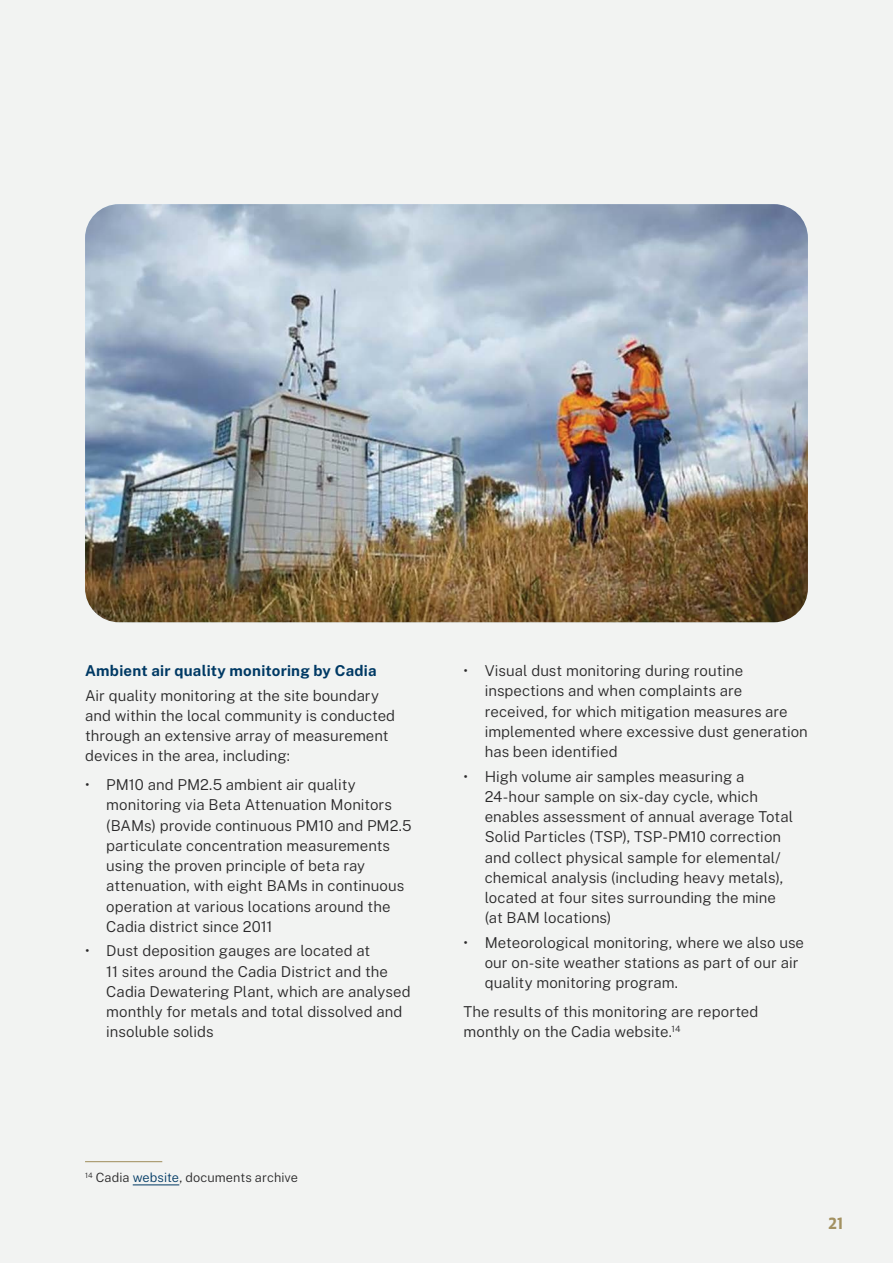
<style>
.page{position:relative;width:893px;height:1263px;background:#f2f3f2}
.page>*{position:absolute;margin:0;border:0;box-sizing:border-box;transform-origin:0 0}
.t1{font:300 15px/20.2px "Public Sans";letter-spacing:.005em;color:#292829}
.t2{font:700 15px "Public Sans";letter-spacing:.015em;color:#003964}
.t3{font:700 15px "Apex New";color:#a39161}
.t4{font:300 12.75px "Public Sans";letter-spacing:.005em;color:#292829}
.s1{color:#003964}
</style>
<div class="page">
<hr style="left:133px;top:1184px;width:46px;height:1px;background:#003964">
<hr style="left:85px;top:1161px;width:77px;height:1px;background:#a39161">
<img style="left:85px;top:204px;width:723px;height:418px">
<p class="t2" style="left:85px;top:661px;width:293px">Ambient air quality monitoring by Cadia</p>
<p class="t1" style="left:85px;top:684px;width:312px">Air quality monitoring at the site boundary and within the local community is conducted through an extensive array of measurement devices in the area, including:</p>
<p class="t1" style="left:106px;top:774px;width:307px;text-indent:-21px">• PM10 and PM2.5 ambient air quality monitoring via Beta Attenuation Monitors (BAMs) provide continuous PM10 and PM2.5 particulate concentration measurements using the proven principle of beta ray attenuation, with eight BAMs in continuous operation at various locations around the Cadia district since 2011</p>
<p class="t1" style="left:106px;top:940px;width:306px;text-indent:-21px">• Dust deposition gauges are located at<br>11 sites around the Cadia District and the Cadia Dewatering Plant, which are analysed monthly for metals and total dissolved and insoluble solids</p>
<p class="t1" style="left:485px;top:660px;width:325px;text-indent:-21px">• Visual dust monitoring during routine inspections and when complaints are received, for which mitigation measures are implemented where excessive dust generation has been identified</p>
<p class="t1" style="left:485px;top:765px;width:310px;text-indent:-21px">• High volume air samples measuring a 24‑hour sample on six-day cycle, which enables assessment of annual average Total Solid Particles (TSP), TSP-PM10 correction and collect physical sample for elemental/ chemical analysis (including heavy metals), located at four sites surrounding the mine (at BAM locations)</p>
<p class="t1" style="left:485px;top:932px;width:321px;text-indent:-21px">• Meteorological monitoring, where we also use our on-site weather stations as part of our air quality monitoring program.</p>
<p class="t1" style="left:463px;top:1001px;width:296px">The results of this monitoring are reported monthly on the Cadia website.<sup>14</sup></p>
<p class="t4" style="left:85px;top:1169px;width:215px"><sup>14</sup> Cadia <span class="s1">website</span>, documents archive</p>
<p class="t3" style="left:828px;top:1212px;width:16px">21</p>
</div>
